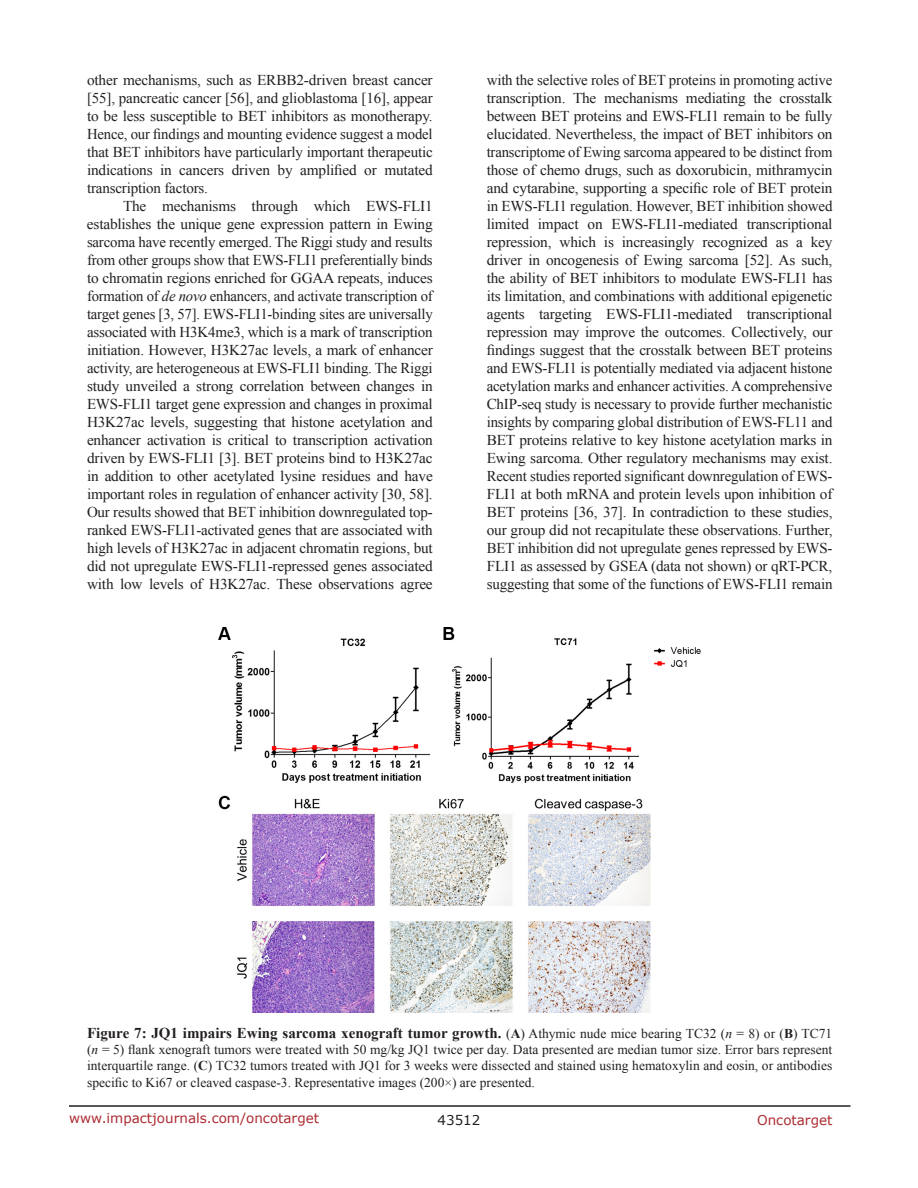
<style>
.page{position:relative;width:918px;height:1188px;background:#fff}
.page>*{position:absolute;margin:0;border:0;box-sizing:border-box;transform-origin:0 0}
.t1{font:15px/18px "Times New Roman";letter-spacing:-.01em;color:#231f20;text-align:justify}
.t2{font:700 15px "Times New Roman";color:#231f20}
.t3{font:13.5px/16.2px "Times New Roman";color:#231f20;text-align:justify}
.t4{font:13.5px "Verdana";color:#ac2b31}
.t5{font:13.5px "Verdana";color:#231f20}
.s1{font-style:italic}
.s2{font-weight:400;font-size:13.5px}
.s3{font-size:13.5px}
.s4{font-weight:400;font-style:italic;font-size:13.5px}
.s5{font-weight:700}
</style>
<div class="page">
<hr style="left:69px;top:1105px;width:781px;height:2px;background:#231f20">
<img style="left:219px;top:627px;width:482px;height:386px">
<p class="t1" style="left:87px;top:71px;width:347px">other mechanisms, such as ERBB2-driven breast cancer [55], pancreatic cancer [56], and glioblastoma [16], appear to be less susceptible to BET inhibitors as monotherapy.<br>Hence, our findings and mounting evidence suggest a model that BET inhibitors have particularly important therapeutic indications in cancers driven by amplified or mutated transcription factors.</p>
<p class="t1" style="left:87px;top:197px;width:347px;text-indent:36px">The mechanisms through which EWS-FLI1 establishes the unique gene expression pattern in Ewing sarcoma have recently emerged. The Riggi study and results from other groups show that EWS-FLI1 preferentially binds to chromatin regions enriched for GGAA repeats, induces formation of <span class="s1">de novo</span> enhancers, and activate transcription of target genes [3, 57]. EWS-FLI1-binding sites are universally associated with H3K4me3, which is a mark of transcription initiation. However, H3K27ac levels, a mark of enhancer activity, are heterogeneous at EWS-FLI1 binding. The Riggi study unveiled a strong correlation between changes in EWS-FLI1 target gene expression and changes in proximal H3K27ac levels, suggesting that histone acetylation and enhancer activation is critical to transcription activation driven by EWS-FLI1 [3]. BET proteins bind to H3K27ac in addition to other acetylated lysine residues and have important roles in regulation of enhancer activity [30, 58].<br>Our results showed that BET inhibition downregulated top&shy;ranked EWS-FLI1-activated genes that are associated with high levels of H3K27ac in adjacent chromatin regions, but did not upregulate EWS-FLI1-repressed genes associated with low levels of H3K27ac. These observations agree</p>
<p class="t1" style="left:487px;top:71px;width:347px">with the selective roles of BET proteins in promoting active transcription. The mechanisms mediating the crosstalk between BET proteins and EWS-FLI1 remain to be fully elucidated. Nevertheless, the impact of BET inhibitors on transcriptome of Ewing sarcoma appeared to be distinct from those of chemo drugs, such as doxorubicin, mithramycin and cytarabine, supporting a specific role of BET protein in EWS-FLI1 regulation. However, BET inhibition showed limited impact on EWS-FLI1-mediated transcriptional repression, which is increasingly recognized as a key driver in oncogenesis of Ewing sarcoma [52]. As such, the ability of BET inhibitors to modulate EWS-FLI1 has its limitation, and combinations with additional epigenetic agents targeting EWS-FLI1-mediated transcriptional repression may improve the outcomes. Collectively, our findings suggest that the crosstalk between BET proteins and EWS-FLI1 is potentially mediated via adjacent histone acetylation marks and enhancer activities. A comprehensive ChIP-seq study is necessary to provide further mechanistic insights by comparing global distribution of EWS-FL11 and BET proteins relative to key histone acetylation marks in Ewing sarcoma. Other regulatory mechanisms may exist.<br>Recent studies reported significant downregulation of EWS-FLI1 at both mRNA and protein levels upon inhibition of BET proteins [36, 37]. In contradiction to these studies, our group did not recapitulate these observations. Further, BET inhibition did not upregulate genes repressed by EWS-FLI1 as assessed by GSEA (data not shown) or qRT-PCR, suggesting that some of the functions of EWS-FLI1 remain</p>
<p class="t2" style="left:87px;top:1023px;width:747px">Figure 7: JQ1 impairs Ewing sarcoma xenograft tumor growth. <span class="s2">(</span><span class="s3">A</span><span class="s2">) Athymic nude mice bearing TC32 (</span><span class="s4">n</span> <span class="s2">= 8) or (</span><span class="s3">B</span><span class="s2">) TC71</span></p>
<p class="t3" style="left:87px;top:1041px;width:747px">(<span class="s1">n</span> = 5) flank xenograft tumors were treated with 50 mg/kg JQ1 twice per day. Data presented are median tumor size. Error bars represent interquartile range. (<span class="s5">C</span>) TC32 tumors treated with JQ1 for 3 weeks were dissected and stained using hematoxylin and eosin, or antibodies specific to Ki67 or cleaved caspase-3. Representative images (200×) are presented.</p>
<p class="t4" style="left:69px;top:1109px;width:252px">www.impactjournals.com/oncotarget</p>
<p class="t5" style="left:438px;top:1111px;width:44px">43512</p>
<p class="t4" style="left:757px;top:1111px;width:77px">Oncotarget</p>
</div>
